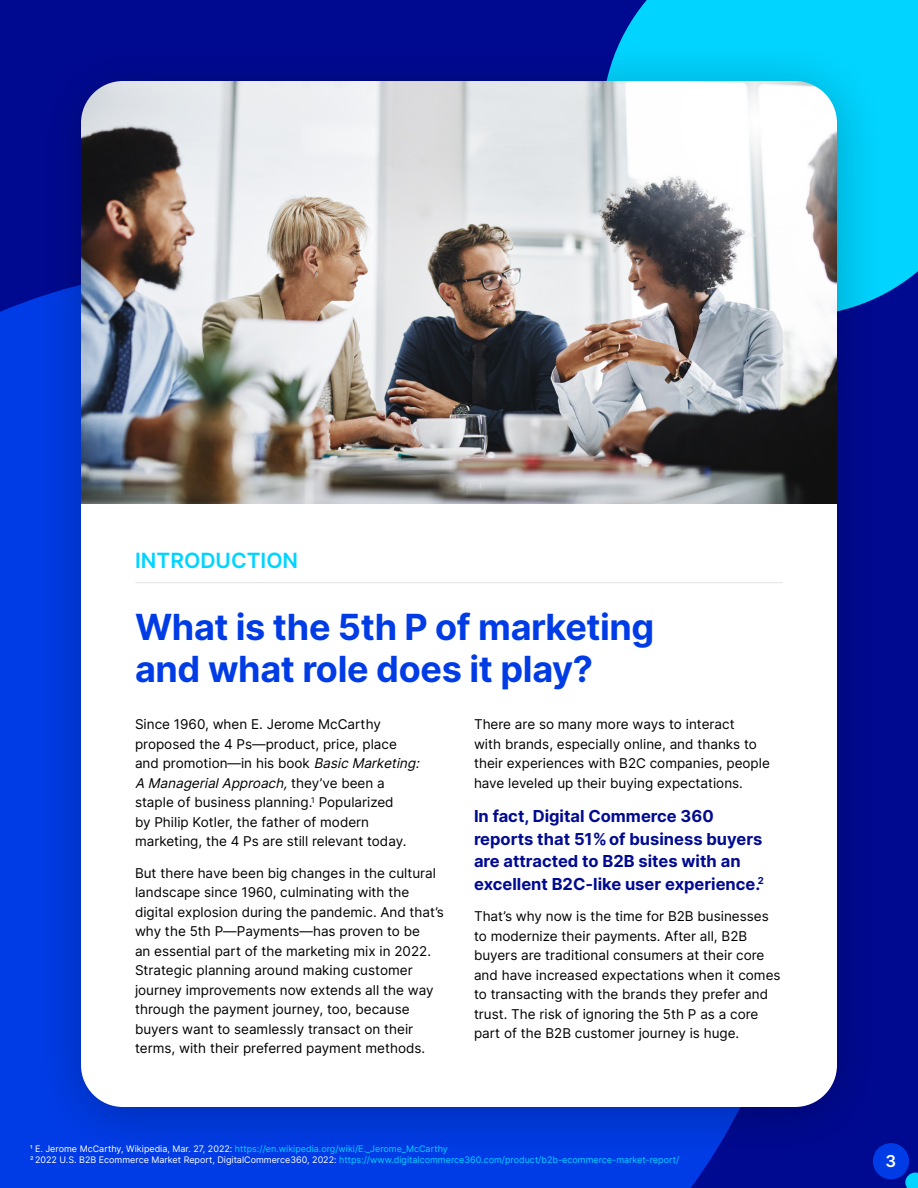
<style>
.page{position:relative;width:918px;height:1188px;background:#000a91}
.page>*{position:absolute;margin:0;border:0;box-sizing:border-box;transform-origin:0 0}
.t1{font:700 36px/42px "Inter";letter-spacing:-.01em;color:#003ce6}
.t2{font:600 21px "Inter";color:#00d4ff}
.t3{font:700 16.5px/22.5px "Inter";color:#000a91}
.t4{font:600 16.5px "Inter";color:#fff}
.t5{font:13.5px/19.5px "Inter";color:#000}
.t6{font:9px "Inter";color:#00d4ff}
.s1{font-style:italic}
.s2{color:#fff}
</style>
<div class="page">
<div style="left:622px;top:0;width:296px;height:292px;background:#00d4ff"></div>
<div style="left:0;top:300px;width:707px;height:888px;background:#003ce6"></div>
<div style="left:30px;top:38px;width:858px;height:1127px;background:#000;opacity:.25"></div>
<div style="left:81px;top:504px;width:756px;height:603px;background:#fff"></div>
<img style="left:81px;top:81px;width:756px;height:423px">
<svg style="left:873px;top:1143px;width:45px;height:45px"></svg>
<hr style="left:136px;top:582px;width:646px;height:1px;background:#e6e6e6">
<p class="t2" style="left:135px;top:545px;width:165px">INTRODUCTION</p>
<p class="t1" style="left:135px;top:605px;width:521px">What is the 5th P of marketing and what role does it play?</p>
<p class="t5" style="left:135px;top:714px;width:290px">Since 1960, when E. Jerome McCarthy proposed the 4 Ps—product, price, place and promotion—in his book <span class="s1">Basic Marketing:<br>A ManagerialApproach,</span>t h e y ’ v e b e e n a staple of business planning.<sup>1</sup> Popularized<br>by Philip Kotler, the father of modern marketing, the 4 Ps are still relevant today.</p>
<p class="t5" style="left:135px;top:863px;width:311px">But there have been big changes in the cultural landscape since 1960, culminating with the digital explosion during the pandemic. And that’s why the 5th P—Payments—has proven to be<br>an essential part of the marketing mix in 2022.<br>Strategic planning around making customer journey improvements now extends all the way through the payment journey, too, because buyers want to seamlessly transact on their terms, with their preferred payment methods.</p>
<p class="t5" style="left:474px;top:714px;width:297px">There are so many more ways to interact<br>with brands, especially online, and thanks to their experiences with B2C companies, people have leveled up their buying expectations.</p>
<p class="t3" style="left:474px;top:804px;width:291px">In fact, Digital Commerce 360 reports that 51%of business buyers are attracted to B2B sites with an excellent B2C-like user experience.<sup>2</sup></p>
<p class="t5" style="left:474px;top:906px;width:308px">That’s why now is the time for B2B businesses to modernize their payments. After all, B2B buyers are traditional consumers at their core and have increased expectations when it comes to transacting with the brands they prefer and trust. The risk of ignoring the 5th P as a core part of the B2B customer journey is huge.</p>
<p class="t6" style="left:30px;top:1142px;width:419px"><span class="s2">1 E. Jerome McCarthy, Wikipedia, Mar. 27, 2022:</span> https://en.wikipedia.org/wiki/E._Jerome_McCarthy</p>
<p class="t6" style="left:30px;top:1153px;width:651px"><span class="s2">2 2022 U.S. B2B Ecommerce Market Report, DigitalCommerce360, 2022:</span> https://www.digitalcommerce360.com/product/b2b-ecommerce-market-report/</p>
<p class="t4" style="left:886px;top:1149px;width:12px">3</p>
</div>
